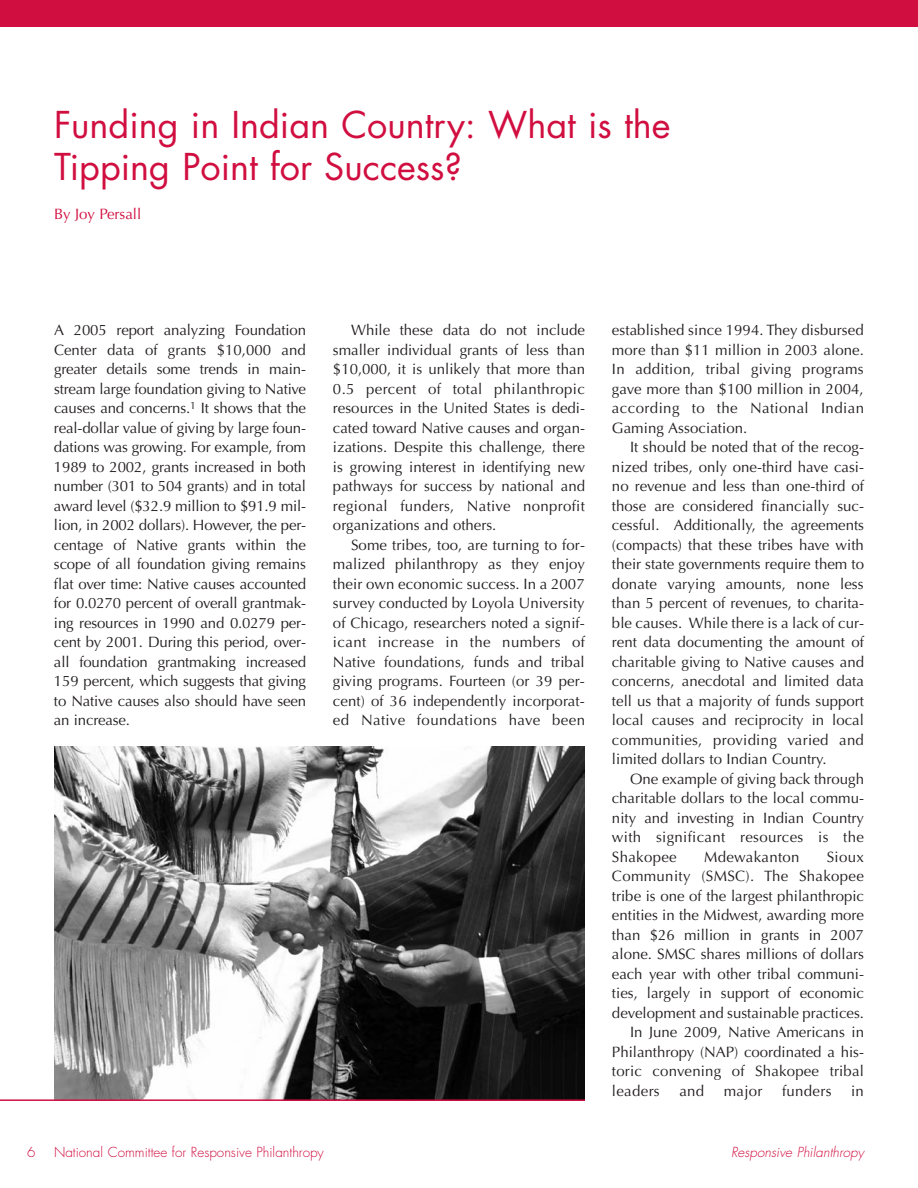
<style>
.page{position:relative;width:918px;height:1188px;background:#fff}
.page>*{position:absolute;margin:0;border:0;box-sizing:border-box;transform-origin:0 0}
.t1{font:36px/42px "Futura";color:#d10e40}
.t2{font:15px/19.5px "Optima";color:#231f20;text-align:justify}
.t3{font:15px "Optima";letter-spacing:.02em;color:#231f20}
.t4{font:15px "Optima";color:#d10e40}
.t5{font:300 13.5px "Futura";color:#d10e40}
.t6{font:italic 300 13.5px "Futura";color:#d10e40}
</style>
<div class="page">
<div style="left:0;top:0;width:918px;height:27px;background:#d10e40"></div>
<img style="left:55px;top:746px;width:529px;height:353px">
<hr style="left:0;top:1099px;width:585px;height:2px;background:#d10e40">
<h1 class="t1" style="left:54px;top:107px;width:618px">Funding in Indian Country: What is the<br>Tipping Point for Success?</h1>
<p class="t4" style="left:54px;top:208px;width:89px">By Joy Persall</p>
<p class="t2" style="left:54px;top:322px;width:254px">A 2005 report analyzing Foundation Center data of grants $10,000 and greater details some trends in main&shy;stream large foundation giving to Native causes and concerns.<sup>1</sup> It shows that the real-dollar value of giving by large foun&shy;dations was growing. For example, from 1989 to 2002, grants increased in both number (301 to 504 grants) and in total award level ($32.9 million to $91.9 mil&shy;lion, in 2002 dollars). However, the per&shy;centage of Native grants within the scope of all foundation giving remains flat over time: Native causes accounted for 0.0270 percent of overall grantmak&shy;ing resources in 1990 and 0.0279 per&shy;cent by 2001. During this period, over&shy;all foundation grantmaking increased 159 percent, which suggests that giving to Native causes also should have seen an increase.</p>
<p class="t2" style="left:333px;top:322px;width:254px;text-indent:18px">While these data do not include smaller individual grants of less than $10,000, it is unlikely that more than 0.5 percent of total philanthropic resources in the United States is dedi&shy;cated toward Native causes and organ&shy;izations. Despite this challenge, there is growing interest in identifying new pathways for success by national and regional funders, Native nonprofit organizations and others.</p>
<p class="t2" style="left:333px;top:536px;width:254px;text-indent:18px">Some tribes, too, are turning to for&shy;malized philanthropy as they enjoy their own economic success. In a 2007 survey conducted by Loyola University of Chicago, researchers noted a signif&shy;icant increase in the numbers of Native foundations, funds and tribal giving programs. Fourteen (or 39 per&shy;cent) of 36 independently incorporat&shy;ed Native foundations have been</p>
<p class="t2" style="left:612px;top:322px;width:254px">established since 1994. They disbursed more than $11 million in 2003 alone.<br>In addition, tribal giving programs gave more than $100 million in 2004, according to the National Indian Gaming Association.</p>
<p class="t2" style="left:612px;top:439px;width:254px;text-indent:18px">It should be noted that of the recog&shy;nized tribes, only one-third have casi&shy;no revenue and less than one-third of those are considered financially suc&shy;cessful. Additionally, the agreements (compacts) that these tribes have with their state governments require them to donate varying amounts, none less than 5 percent of revenues, to charita&shy;ble causes. While there is a lack of cur&shy;rent data documenting the amount of charitable giving to Native causes and concerns, anecdotal and limited data tell us that a majority of funds support local causes and reciprocity in local communities, providing varied and limited dollars to Indian Country.</p>
<p class="t2" style="left:612px;top:770px;width:254px;text-indent:18px">One example of giving back through charitable dollars to the local commu&shy;nity and investing in Indian Country with significant resources is the Shakopee</p>
<p class="t3" style="left:704px;top:851px;width:97px">Mdewakanton</p>
<p class="t2" style="left:827px;top:848px;width:39px">Sioux</p>
<p class="t3" style="left:612px;top:870px;width:253px">Community (SMSC). The Shakopee</p>
<p class="t2" style="left:612px;top:887px;width:254px">tribe is one of the largest philanthropic</p>
<p class="t2" style="left:612px;top:907px;width:254px">entities in the Midwest, awarding more</p>
<p class="t2" style="left:612px;top:926px;width:254px">than $26 million in grants in 2007</p>
<p class="t2" style="left:612px;top:946px;width:254px">alone. SMSC shares millions of dollars</p>
<p class="t2" style="left:612px;top:965px;width:254px">each year with other tribal communi-</p>
<p class="t2" style="left:612px;top:985px;width:254px">ties, largely in support of economic</p>
<p class="t2" style="left:612px;top:1004px;width:254px">development and sustainable practices.</p>
<p class="t2" style="left:630px;top:1024px;width:236px">In June 2009, Native Americans in</p>
<p class="t2" style="left:612px;top:1043px;width:254px">Philanthropy (NAP) coordinated a his-</p>
<p class="t2" style="left:612px;top:1063px;width:254px">toric convening of Shakopee tribal</p>
<p class="t3" style="left:612px;top:1085px;width:49px">leaders</p>
<p class="t2" style="left:679px;top:1082px;width:26px">and</p>
<p class="t2" style="left:724px;top:1082px;width:40px">major</p>
<p class="t3" style="left:782px;top:1085px;width:51px">funders</p>
<p class="t2" style="left:851px;top:1082px;width:14px">in</p>
<p class="t5" style="left:27px;top:1146px;width:10px">6</p>
<p class="t5" style="left:54px;top:1146px;width:271px">National Committee for Responsive Philanthropy</p>
<p class="t6" style="left:731px;top:1146px;width:134px">Responsive Philanthropy</p>
</div>
